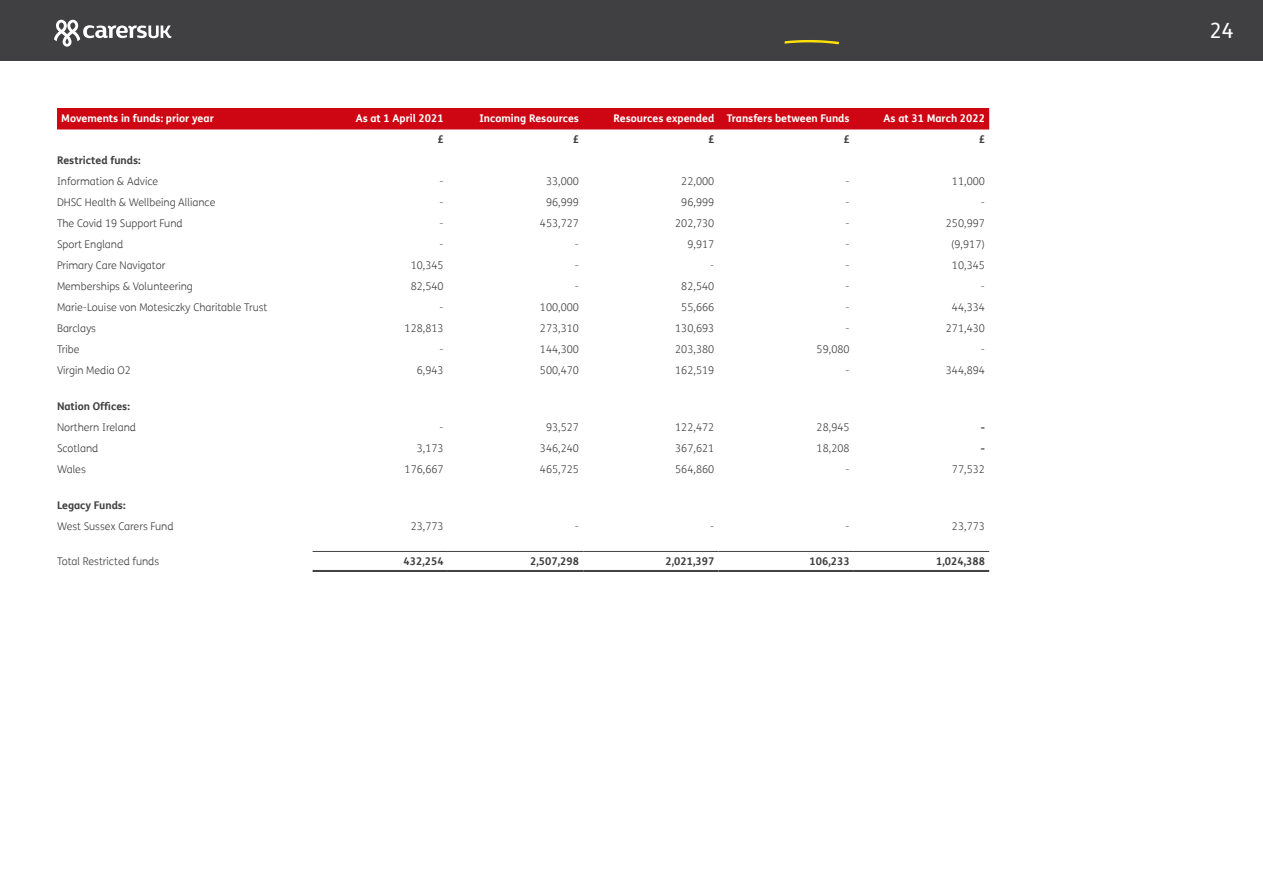
<style>
.page{position:relative;width:1263px;height:893px;background:#fff}
.page>*{position:absolute;margin:0;border:0;box-sizing:border-box;transform-origin:0 0}
.t1{font:21px "FS Me";color:#fff}
.t2{font:300 10.65px "FS Me";color:#404042}
.t3{font:700 10.65px "FS Me";color:#fff}
.t4{font:700 10.65px "FS Me";color:#404042}
.t5{font:300 10.65px "FS Me";color:#9a0d14}
</style>
<div class="page">
<div style="left:0;top:0;width:1263px;height:61px;background:#404042"></div>
<svg style="left:54px;top:20px;width:117px;height:27px"></svg>
<svg style="left:784px;top:40px;width:55px;height:4px"></svg>
<div style="left:57px;top:108px;width:256px;height:21px;background:#ce0613"></div>
<div style="left:313px;top:108px;width:676px;height:20px;background:#ce0613"></div>
<hr style="left:313px;top:128px;width:135px;height:1px;background:#ce0613">
<hr style="left:448px;top:128px;width:135px;height:1px;background:#ce0613">
<hr style="left:583px;top:128px;width:135px;height:1px;background:#ce0613">
<hr style="left:718px;top:128px;width:136px;height:1px;background:#ce0613">
<hr style="left:854px;top:128px;width:135px;height:1px;background:#ce0613">
<hr style="left:313px;top:551px;width:135px;height:1px;background:#404042">
<hr style="left:448px;top:551px;width:135px;height:1px;background:#404042">
<hr style="left:583px;top:551px;width:135px;height:1px;background:#404042">
<hr style="left:718px;top:551px;width:136px;height:1px;background:#404042">
<hr style="left:854px;top:551px;width:135px;height:1px;background:#404042">
<hr style="left:313px;top:570px;width:135px;height:1px;background:#404042">
<hr style="left:313px;top:571px;width:135px;height:1px;background:#404042">
<hr style="left:448px;top:570px;width:135px;height:1px;background:#404042">
<hr style="left:448px;top:571px;width:135px;height:1px;background:#404042">
<hr style="left:583px;top:570px;width:135px;height:1px;background:#404042">
<hr style="left:583px;top:571px;width:135px;height:1px;background:#404042">
<hr style="left:718px;top:570px;width:136px;height:1px;background:#404042">
<hr style="left:718px;top:571px;width:136px;height:1px;background:#404042">
<hr style="left:854px;top:570px;width:135px;height:1px;background:#404042">
<hr style="left:854px;top:571px;width:135px;height:1px;background:#404042">
<p class="t3" style="left:61px;top:110px;width:154px">Movements in funds: prior year</p>
<p class="t3" style="left:356px;top:110px;width:90px">As at 1 April 2021</p>
<p class="t3" style="left:480px;top:110px;width:101px">Incoming Resources</p>
<p class="t3" style="left:613px;top:110px;width:238px">Resources expended Transfers between Funds</p>
<p class="t3" style="left:883px;top:110px;width:103px">As at 31 March 2022</p>
<p class="t4" style="left:437px;top:131px;width:8px">£</p>
<p class="t4" style="left:573px;top:131px;width:8px">£</p>
<p class="t4" style="left:708px;top:131px;width:8px">£</p>
<p class="t4" style="left:843px;top:131px;width:8px">£</p>
<p class="t4" style="left:979px;top:131px;width:8px">£</p>
<p class="t4" style="left:57px;top:152px;width:85px">Restricted funds:</p>
<p class="t2" style="left:57px;top:174px;width:103px">Information &amp; Advice</p>
<p class="t2" style="left:440px;top:174px;width:6px">-</p>
<p class="t2" style="left:546px;top:174px;width:34px">33,000</p>
<p class="t2" style="left:681px;top:174px;width:34px">22,000</p>
<p class="t2" style="left:845px;top:174px;width:6px">-</p>
<p class="t2" style="left:952px;top:174px;width:34px">11,000</p>
<p class="t2" style="left:57px;top:195px;width:160px">DHSC Health &amp; Wellbeing Alliance</p>
<p class="t2" style="left:440px;top:195px;width:6px">-</p>
<p class="t2" style="left:546px;top:195px;width:34px">96,999</p>
<p class="t2" style="left:681px;top:195px;width:34px">96,999</p>
<p class="t2" style="left:845px;top:195px;width:6px">-</p>
<p class="t2" style="left:981px;top:195px;width:6px">-</p>
<p class="t2" style="left:57px;top:216px;width:127px">The Covid 19 Support Fund</p>
<p class="t2" style="left:440px;top:216px;width:6px">-</p>
<p class="t2" style="left:540px;top:216px;width:41px">453,727</p>
<p class="t2" style="left:675px;top:216px;width:41px">202,730</p>
<p class="t2" style="left:845px;top:216px;width:6px">-</p>
<p class="t2" style="left:946px;top:216px;width:41px">250,997</p>
<p class="t2" style="left:57px;top:237px;width:68px">Sport England</p>
<p class="t2" style="left:440px;top:237px;width:6px">-</p>
<p class="t2" style="left:575px;top:237px;width:6px">-</p>
<p class="t2" style="left:687px;top:237px;width:28px">9,917</p>
<p class="t2" style="left:845px;top:237px;width:6px">-</p>
<p class="t2" style="left:951px;top:237px;width:35px">(9,917)</p>
<p class="t2" style="left:57px;top:258px;width:110px">Primary Care Navigator</p>
<p class="t2" style="left:411px;top:258px;width:34px">10,345</p>
<p class="t2" style="left:575px;top:258px;width:6px">-</p>
<p class="t2" style="left:710px;top:258px;width:6px">-</p>
<p class="t2" style="left:845px;top:258px;width:6px">-</p>
<p class="t2" style="left:952px;top:258px;width:34px">10,345</p>
<p class="t2" style="left:57px;top:279px;width:137px">Memberships &amp; Volunteering</p>
<p class="t2" style="left:411px;top:279px;width:34px">82,540</p>
<p class="t2" style="left:575px;top:279px;width:6px">-</p>
<p class="t2" style="left:681px;top:279px;width:34px">82,540</p>
<p class="t2" style="left:845px;top:279px;width:6px">-</p>
<p class="t2" style="left:981px;top:279px;width:6px">-</p>
<p class="t2" style="left:57px;top:300px;width:212px">Marie-Louise von Motesiczky Charitable Trust</p>
<p class="t2" style="left:440px;top:300px;width:6px">-</p>
<p class="t2" style="left:540px;top:300px;width:41px">100,000</p>
<p class="t2" style="left:681px;top:300px;width:34px">55,666</p>
<p class="t2" style="left:845px;top:300px;width:6px">-</p>
<p class="t2" style="left:952px;top:300px;width:34px">44,334</p>
<p class="t2" style="left:57px;top:321px;width:41px">Barclays</p>
<p class="t2" style="left:405px;top:321px;width:41px">128,813</p>
<p class="t2" style="left:540px;top:321px;width:41px">273,310</p>
<p class="t2" style="left:675px;top:321px;width:41px">130,693</p>
<p class="t2" style="left:845px;top:321px;width:6px">-</p>
<p class="t2" style="left:946px;top:321px;width:41px">271,430</p>
<p class="t2" style="left:57px;top:342px;width:24px">Tribe</p>
<p class="t2" style="left:440px;top:342px;width:6px">-</p>
<p class="t2" style="left:540px;top:342px;width:41px">144,300</p>
<p class="t2" style="left:675px;top:342px;width:41px">203,380</p>
<p class="t2" style="left:817px;top:342px;width:34px">59,080</p>
<p class="t2" style="left:981px;top:342px;width:6px">-</p>
<p class="t2" style="left:57px;top:363px;width:75px">Virgin Media O2</p>
<p class="t2" style="left:417px;top:363px;width:28px">6,943</p>
<p class="t2" style="left:540px;top:363px;width:41px">500,470</p>
<p class="t2" style="left:675px;top:363px;width:41px">162,519</p>
<p class="t5" style="left:845px;top:363px;width:6px">-</p>
<p class="t2" style="left:946px;top:363px;width:41px">344,894</p>
<p class="t4" style="left:57px;top:398px;width:74px">Nation Offices:</p>
<p class="t2" style="left:57px;top:420px;width:81px">Northern Ireland</p>
<p class="t2" style="left:440px;top:420px;width:6px">-</p>
<p class="t2" style="left:546px;top:420px;width:34px">93,527</p>
<p class="t2" style="left:675px;top:420px;width:41px">122,472</p>
<p class="t2" style="left:817px;top:420px;width:34px">28,945</p>
<p class="t4" style="left:981px;top:419px;width:6px">-</p>
<p class="t2" style="left:57px;top:441px;width:43px">Scotland</p>
<p class="t2" style="left:417px;top:441px;width:28px">3,173</p>
<p class="t2" style="left:540px;top:441px;width:41px">346,240</p>
<p class="t2" style="left:675px;top:441px;width:41px">367,621</p>
<p class="t2" style="left:817px;top:441px;width:34px">18,208</p>
<p class="t4" style="left:981px;top:440px;width:6px">-</p>
<p class="t2" style="left:57px;top:462px;width:30px">Wales</p>
<p class="t2" style="left:405px;top:462px;width:41px">176,667</p>
<p class="t2" style="left:540px;top:462px;width:41px">465,725</p>
<p class="t2" style="left:675px;top:462px;width:41px">564,860</p>
<p class="t2" style="left:845px;top:462px;width:6px">-</p>
<p class="t2" style="left:952px;top:462px;width:34px">77,532</p>
<p class="t4" style="left:57px;top:497px;width:70px">Legacy Funds:</p>
<p class="t2" style="left:57px;top:519px;width:118px">West Sussex Carers Fund</p>
<p class="t2" style="left:411px;top:519px;width:34px">23,773</p>
<p class="t2" style="left:575px;top:519px;width:6px">-</p>
<p class="t2" style="left:710px;top:519px;width:6px">-</p>
<p class="t2" style="left:845px;top:519px;width:6px">-</p>
<p class="t2" style="left:952px;top:519px;width:34px">23,773</p>
<p class="t2" style="left:57px;top:554px;width:104px">Total Restricted funds</p>
<p class="t4" style="left:404px;top:553px;width:42px">432,254</p>
<p class="t4" style="left:530px;top:553px;width:50px">2,507,298</p>
<p class="t4" style="left:665px;top:553px;width:50px">2,021,397</p>
<p class="t4" style="left:809px;top:553px;width:42px">106,233</p>
<p class="t4" style="left:936px;top:553px;width:50px">1,024,388</p>
<h1 class="t1" style="left:1210px;top:16px;width:25px">24</h1>
</div>
